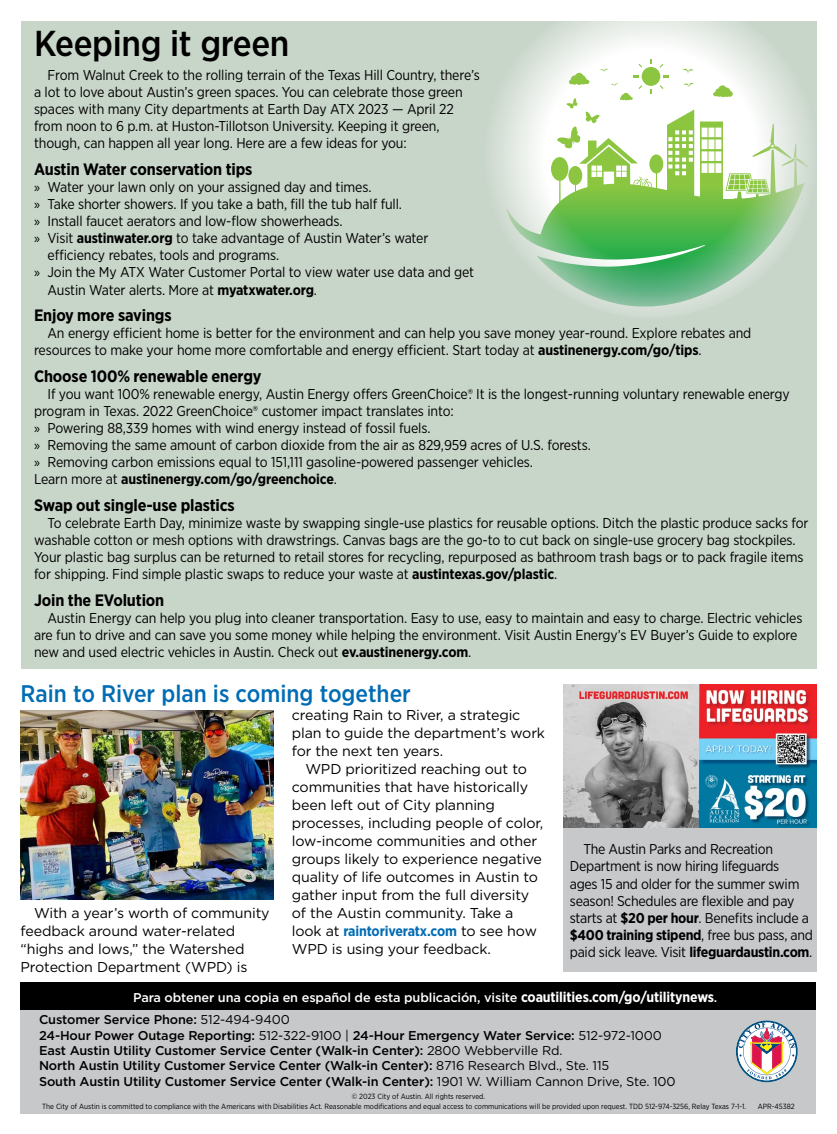
<style>
.page{position:relative;width:837px;height:1134px;background:#fff}
.page>*{position:absolute;margin:0;border:0;box-sizing:border-box;transform-origin:0 0}
.t1{font:500 36px "Gotham Narrow";letter-spacing:-.01em;color:#000}
.t2{font:500 24px "Gotham Narrow";color:#006cb3}
.t3{font:700 16.5px "Gotham Narrow";letter-spacing:-.01em;color:#000}
.t4{font:14.25px/17.1px "Gotham Narrow";letter-spacing:-.01em;color:#000}
.t5{font:14.25px/18px "Gotham";letter-spacing:-.01em;color:#000}
.t6{font:700 14.25px "Gotham Narrow";letter-spacing:-.01em;color:#006cb3}
.t7{font:500 12.75px/15.3px "Gotham";letter-spacing:-.01em;color:#000}
.t8{font:500 12.75px "Gotham";letter-spacing:-.01em;color:#fff}
.t9{font:7.5px/9.8px "Gotham Narrow";color:#000}
.s1{font-family:"Myriad Pro"}
.s2{font-weight:700}
.s3{font-family:"Gotham";font-weight:400;color:#000}
.s4{font-family:"Gotham Narrow";font-weight:700;font-size:14.25px}
.s5{font-weight:400}
</style>
<div class="page">
<div style="left:21px;top:1003px;width:795px;height:110px;background:#c7c8ca"></div>
<div style="left:21px;top:982px;width:795px;height:28px;background:#000"></div>
<svg style="left:736px;top:1021px;width:61px;height:61px"></svg>
<div style="left:21px;top:21px;width:795px;height:648px;background:#c8d5c9"></div>
<img style="left:563px;top:684px;width:253px;height:144px">
<div style="left:563px;top:828px;width:253px;height:144px;background:#c7c8ca"></div>
<svg style="left:494px;top:21px;width:323px;height:297px"></svg>
<svg style="left:507px;top:110px;width:298px;height:202px"></svg>
<svg style="left:752px;top:124px;width:56px;height:43px"></svg>
<svg style="left:725px;top:173px;width:45px;height:20px"></svg>
<div style="left:642px;top:67px;width:18px;height:19px;background:#8cc640;border-radius:9px"></div>
<svg style="left:660px;top:85px;width:3px;height:4px"></svg>
<svg style="left:660px;top:64px;width:3px;height:4px"></svg>
<svg style="left:682px;top:67px;width:12px;height:7px"></svg>
<svg style="left:683px;top:81px;width:11px;height:7px"></svg>
<svg style="left:713px;top:85px;width:20px;height:12px"></svg>
<svg style="left:557px;top:64px;width:85px;height:100px;background:#eaf4dd"></svg>
<img style="left:21px;top:711px;width:253px;height:189px">
<h1 class="t1" style="left:34px;top:21px;width:257px">Keeping it green</h1>
<p class="t4" style="left:34px;top:66px;width:448px;text-indent:13px">From Walnut Creek to the rolling terrain of the Texas Hill Country, there’s a lot to love about Austin’s green spaces. You can celebrate those green spaces with many City departments at Earth Day ATX 2023 — April 22 from noon to 6 p.m. at Huston-Tillotson University. Keeping it green, though, can happen all year long. Here are a few ideas for you:</p>
<p class="t3" style="left:34px;top:158px;width:220px">Austin Water conservation tips</p>
<p class="t4" style="left:34px;top:178px;width:339px"><span class="s1">»</span> Water your lawn only on your assigned day and times.</p>
<p class="t4" style="left:34px;top:195px;width:370px"><span class="s1">»</span> Take shorter showers. If you take a bath, fill the tub half full.</p>
<p class="t4" style="left:34px;top:212px;width:310px"><span class="s1">»</span> Install faucet aerators and low-flow showerheads.</p>
<p class="t4" style="left:34px;top:229px;width:396px"><span class="s1">»</span> Visit <span class="s2">austinwater.org</span> to take advantage of Austin Water’s water</p>
<p class="t4" style="left:48px;top:247px;width:233px">efficiency rebates, tools and programs.</p>
<p class="t4" style="left:34px;top:264px;width:442px"><span class="s1">»</span> Join the My ATX Water Customer Portal to view water use data and get</p>
<p class="t4" style="left:48px;top:281px;width:271px">Austin Water alerts. More at <span class="s2">myatxwater.org</span>.</p>
<p class="t3" style="left:34px;top:305px;width:139px">Enjoy more savings</p>
<p class="t4" style="left:34px;top:324px;width:719px;text-indent:13px">An energy efficient home is better for the environment and can help you save money year-round. Explore rebates and resources to make your home more comfortable and energy efficient. Start today at <span class="s2">austinenergy.com/go/tips</span>.</p>
<p class="t3" style="left:34px;top:365px;width:229px">Choose 100% renewable energy</p>
<p class="t4" style="left:34px;top:385px;width:757px;text-indent:13px">If you want 100% renewable energy, Austin Energy offers GreenChoice®. It is the longest-running voluntary renewable energy program in Texas. 2022 GreenChoice® customer impact translates into:<br><span class="s1">»</span> Powering 88,339 homes with wind energy instead of fossil fuels.<br><span class="s1">»</span> Removing the same amount of carbon dioxide from the air as 829,959 acres of U.S. forests.<br><span class="s1">»</span> Removing carbon emissions equal to 151,111 gasoline-powered passenger vehicles.<br>Learn more at <span class="s2">austinenergy.com/go/greenchoice</span>.</p>
<p class="t3" style="left:34px;top:495px;width:202px">Swap out single-use plastics</p>
<p class="t4" style="left:34px;top:514px;width:776px;text-indent:13px">To celebrate Earth Day, minimize waste by swapping single-use plastics for reusable options. Ditch the plastic produce sacks for washable cotton or mesh options with drawstrings. Canvas bags are the go-to to cut back on single-use grocery bag stockpiles.<br>Your plastic bag surplus can be returned to retail stores for recycling, repurposed as bathroom trash bags or to pack fragile items for shipping. Find simple plastic swaps to reduce your waste at <span class="s2">austintexas.gov/plastic</span>.</p>
<p class="t3" style="left:34px;top:590px;width:132px">Join the EVolution</p>
<p class="t4" style="left:34px;top:609px;width:770px;text-indent:13px">Austin Energy can help you plug into cleaner transportation. Easy to use, easy to maintain and easy to charge. Electric vehicles are fun to drive and can save you some money while helping the environment. Visit Austin Energy’s EV Buyer’s Guide to explore new and used electric vehicles in Austin. Check out <span class="s2">ev.austinenergy.com</span>.</p>
<h2 class="t2" style="left:21px;top:678px;width:392px">Rain to River plan is coming together</h2>
<p class="t5" style="left:21px;top:904px;width:251px;text-indent:13px">With a year’s worth of community feedback around water-related “highs and lows,” the Watershed<br>Protection Department (WPD) is</p>
<p class="t5" style="left:292px;top:706px;width:255px">creating Rain to River, a strategic plan to guide the department’s work for the next ten years.</p>
<p class="t5" style="left:292px;top:760px;width:253px;text-indent:13px">WPD prioritized reaching out to communities that have historically been left out of City planning processes, including people of color, low-income communities and other groups likely to experience negative quality of life outcomes in Austin to gather input from the full diversity of the Austin community. Take a</p>
<p class="t6" style="left:292px;top:922px;width:247px"><span class="s3">look at</span> raintoriveratx.com <span class="s3">to see how</span></p>
<p class="t5" style="left:292px;top:940px;width:201px">WPD is using your feedback.</p>
<p class="t4" style="left:570px;top:841px;width:245px;text-indent:13px">The Austin Parks and Recreation Department is now hiring lifeguards<br>ages 15 and older for the summer swim season! Schedules are flexible and pay starts at <span class="s2">$20 per hour</span>. Benefits include a <span class="s2">$400 training stipend</span>, free bus pass, and paid sick leave. Visit <span class="s2">lifeguardaustin.com</span>.</p>
<p class="t8" style="left:133px;top:989px;width:586px">Para obtener una copia en español de esta publicación, visite <span class="s4">coautilities.com/go/utilitynews</span>.</p>
<p class="t7" style="left:39px;top:1012px;width:638px">Customer Service Phone: <span class="s5">512-494-9400<br></span>24-Hour Power Outage Reporting: <span class="s5">512-322-9100 |</span> 24-Hour Emergency Water Service: <span class="s5">512-972-1000<br></span>East Austin Utility Customer Service Center (Walk-in Center): <span class="s5">2800 Webberville Rd.<br></span>North Austin Utility Customer Service Center (Walk-in Center): <span class="s5">8716 Research Blvd., Ste. 115<br></span>South Austin Utility Customer Service Center (Walk-in Center): <span class="s5">1901 W. William Cannon Drive, Ste. 100</span></p>
<p class="t9" style="left:42px;top:1092px;width:705px;text-indent:310px">© 2023 City of Austin. All rights reserved.<br>The City of Austin is committed to compliance with the Americans with Disabilities Act. Reasonable modifications and equal access to communications will be provided upon request. TDD 512-974-3256, Relay Texas 7-1-1.</p>
<p class="t9" style="left:758px;top:1102px;width:38px">APR-45382</p>
</div>
